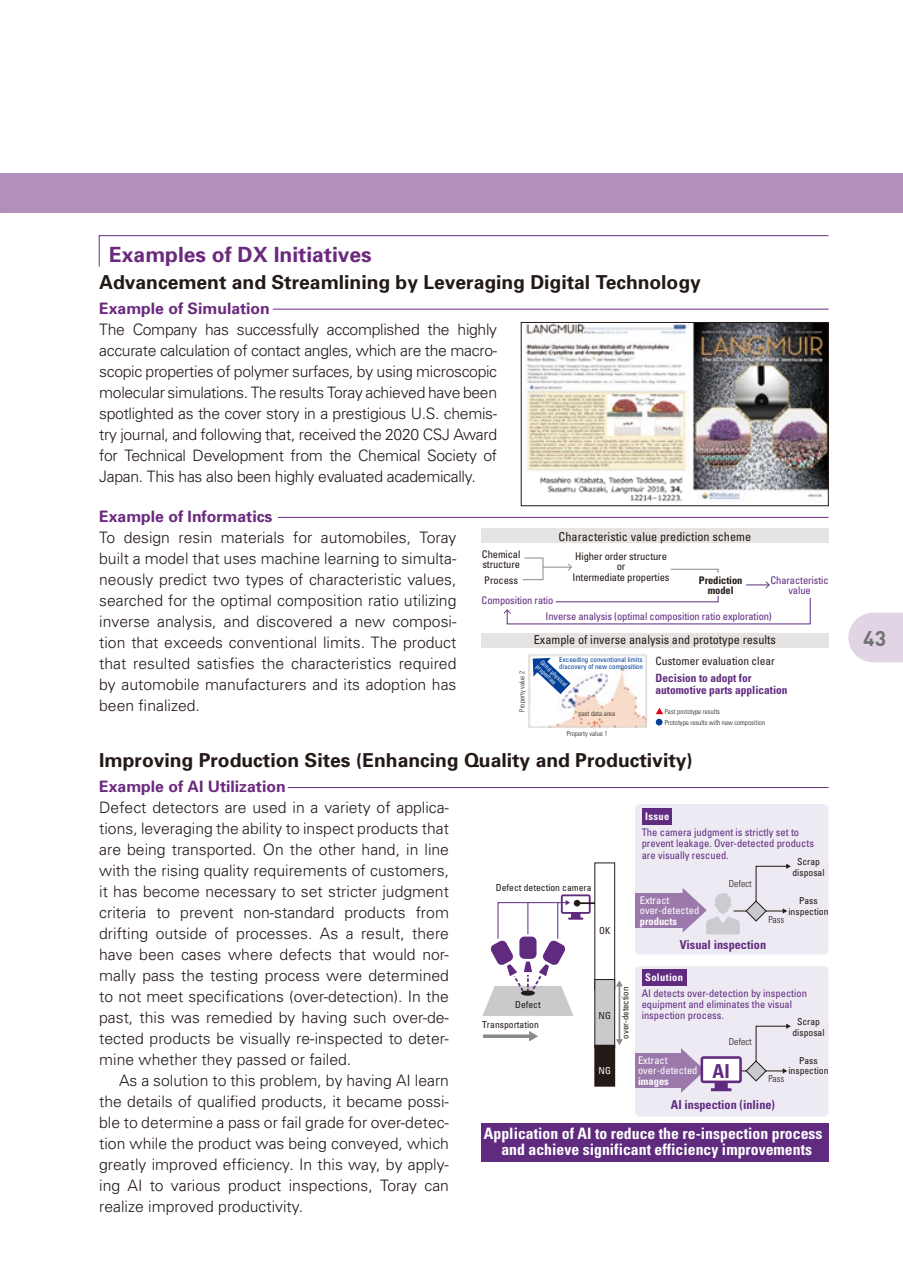
<style>
.page{position:relative;width:903px;height:1275px;background:#fff}
.page>*{position:absolute;margin:0;border:0;box-sizing:border-box;transform-origin:0 0}
.t1{font:700 21px "Univers";color:#6b2a7e}
.t2{font:700 21px "DIN";color:#727272}
.t3{font:700 19.25px "Univers";color:#231916}
.t4{font:700 condensed 19.25px "Univers";color:#602b7f}
.t5{font:300 15.75px/21px "Univers";color:#231916;text-align:justify}
.t6{font:700 condensed 15.75px/15.8px "Univers";color:#fff;text-align:center}
.t7{font:700 15.75px "Univers";color:#6b2a7e}
.t8{font:condensed 12.25px "Univers";color:#231916}
.t9{font:700 condensed 12.25px "Univers";color:#602b7f}
.t10{font:700 condensed 11.38px/12.2px "Univers";color:#602b7f}
.t11{font:condensed 11.38px "Univers";color:#231916}
.t12{font:condensed 10.5px/11.4px "Univers";color:#602b7f}
.t13{font:condensed 10.5px/10.5px "Univers";letter-spacing:-.01em;color:#231916}
.t14{font:condensed 10.5px/10.5px "Univers";color:#fff}
.t15{font:700 condensed 10.5px "Univers";color:#fff}
.t16{font:700 condensed 10.5px/10.5px "Univers";letter-spacing:-.01em;color:#231916;text-align:center}
.t17{font:700 condensed 10.5px "Univers";letter-spacing:.025em;color:#fff}
.t18{font:condensed 9.62px/10.5px "Univers";color:#231916;text-align:center}
.t19{font:300 condensed 9.62px "Univers";color:#231916}
.t20{font:condensed 9.62px "Univers";color:#fff}
.t21{font:condensed 8.75px "Univers";color:#231916}
.t22{font:300 condensed 7px/10.5px "Univers";color:#231916}
.t23{font:condensed 7px/7px "Univers";color:#004098}
.t24{font:condensed 6.12px/6.1px "Univers";color:#fff}
</style>
<div class="page">
<div style="left:0;top:174px;width:903px;height:39px;background:#b190b9"></div>
<svg style="left:848px;top:613px;width:55px;height:49px;background:#e3d8e7"></svg>
<svg style="left:99px;top:235px;width:730px;height:32px"></svg>
<hr style="left:273px;top:309px;width:555px;height:1px;background:#6b2a7e">
<hr style="left:278px;top:517px;width:550px;height:1px;background:#6b2a7e">
<hr style="left:288px;top:787px;width:540px;height:1px;background:#6b2a7e">
<img style="left:526px;top:324px;width:300px;height:178px">
<div style="left:521px;top:322px;width:307px;height:184px;border:1px solid #231916"></div>
<div style="left:481px;top:528px;width:347px;height:15px;background:#e6e4e3"></div>
<div style="left:481px;top:633px;width:347px;height:15px;background:#e6e4e3"></div>
<svg style="left:670px;top:568px;width:49px;height:5px"></svg>
<svg style="left:523px;top:557px;width:49px;height:23px"></svg>
<svg style="left:746px;top:581px;width:24px;height:7px"></svg>
<svg style="left:504px;top:595px;width:307px;height:30px"></svg>
<img style="left:528px;top:654px;width:119px;height:75px">
<svg style="left:533px;top:658px;width:37px;height:36px"></svg>
<svg style="left:656px;top:708px;width:7px;height:17px"></svg>
<div style="left:635px;top:804px;width:193px;height:150px;background:#eeeaf3;border-radius:5px"></div>
<div style="left:635px;top:966px;width:193px;height:150px;background:#eeeaf3;border-radius:5px"></div>
<div style="left:635px;top:1053px;width:51px;height:35px;background:#9c79ab"></div>
<div style="left:642px;top:808px;width:30px;height:16px;background:#602b7f"></div>
<div style="left:642px;top:969px;width:45px;height:16px;background:#602b7f"></div>
<div style="left:635px;top:893px;width:51px;height:35px;background:#9c79ab"></div>
<div style="left:481px;top:1123px;width:347px;height:38px;background:#602b7f"></div>
<svg style="left:483px;top:1034px;width:46px;height:4px"></svg>
<svg style="left:529px;top:1031px;width:9px;height:10px"></svg>
<hr style="left:577px;top:902px;width:25px;height:2px;background:#231916">
<svg style="left:482px;top:894px;width:109px;height:122px"></svg>
<hr style="left:618px;top:985px;width:2px;height:55px;background:#898989">
<svg style="left:616px;top:980px;width:7px;height:6px"></svg>
<svg style="left:616px;top:1039px;width:7px;height:6px"></svg>
<div style="left:595px;top:863px;width:20px;height:127px;background:#fff"></div>
<div style="left:594px;top:862px;width:21px;height:128px;border:1px solid #231916"></div>
<div style="left:595px;top:979px;width:20px;height:68px;background:#c9cacb"></div>
<div style="left:594px;top:979px;width:21px;height:69px;border:1px solid #231916"></div>
<div style="left:595px;top:1045px;width:20px;height:41px;background:#231916"></div>
<div style="left:594px;top:1045px;width:21px;height:42px;border:1px solid #231916"></div>
<svg style="left:681px;top:1024px;width:110px;height:69px"></svg>
<svg style="left:683px;top:864px;width:108px;height:70px"></svg>
<h1 class="t1" style="left:109px;top:242px;width:264px">Examples of DX Initiatives</h1>
<p class="t3" style="left:99px;top:270px;width:603px">Advancement and Streamlining by Leveraging Digital Technology</p>
<p class="t7" style="left:99px;top:299px;width:172px">Example of Simulation</p>
<p class="t5" style="left:99px;top:319px;width:399px">The Company has successfully accomplished the highly accurate calculation of contact angles, which are the macro&shy;scopic properties of polymer surfaces, by using microscopic molecular simulations. The results Toray achieved have been spotlighted as the cover story in a prestigious U.S. chemis&shy;try journal, and following that, received the 2020 CSJ Award for Technical Development from the Chemical Society of Japan. This has also been highly evaluated academically.</p>
<p class="t7" style="left:99px;top:507px;width:175px">Example of Informatics</p>
<p class="t5" style="left:99px;top:527px;width:359px">To design resin materials for automobiles, Toray built a model that uses machine learning to simulta&shy;neously predict two types of characteristic values, searched for the optimal composition ratio utilizing inverse analysis, and discovered a new composi&shy;tion that exceeds conventional limits. The product that resulted satisfies the characteristics required by automobile manufacturers and its adoption has been finalized.</p>
<p class="t8" style="left:559px;top:529px;width:194px">Characteristic value prediction scheme</p>
<p class="t13" style="left:482px;top:549px;width:40px">Chemical structure</p>
<p class="t13" style="left:484px;top:575px;width:35px">Process</p>
<p class="t12" style="left:482px;top:594px;width:73px">Composition ratio</p>
<p class="t13" style="left:573px;top:551px;width:98px;text-align:center">Higher order structure or<br>Intermediate properties</p>
<p class="t12" style="left:770px;top:574px;width:60px;line-height:10.5px;text-align:center">Characteristic value</p>
<p class="t12" style="left:545px;top:610px;width:228px">Inverse analysis (optimal composition ratio exploration)</p>
<p class="t16" style="left:699px;top:574px;width:45px">Prediction model</p>
<p class="t8" style="left:534px;top:632px;width:244px">Example of inverse analysis and prototype results</p>
<p class="t11" style="left:655px;top:653px;width:121px">Customer evaluation clear</p>
<p class="t10" style="left:655px;top:672px;width:134px">Decision to adopt for automotive parts application</p>
<p class="t23" style="left:559px;top:656px;width:85px">Exceeding conventional limits discovery of new composition</p>
<p class="t22" style="left:517px;top:712px;width:42px;rotate:-90deg">Property value 2</p>
<p class="t24" style="left:544px;top:659px;width:36px;rotate:44deg">Good physical properties</p>
<p class="t22" style="left:665px;top:706px;width:102px">Past prototype results<br>Prototype results with new composition</p>
<p class="t22" style="left:579px;top:708px;width:38px">past data area</p>
<p class="t22" style="left:567px;top:728px;width:42px">Property value 1</p>
<p class="t3" style="left:99px;top:749px;width:595px">Improving Production Sites (Enhancing Quality and Productivity)</p>
<p class="t7" style="left:99px;top:777px;width:188px">Example of AI Utilization</p>
<p class="t5" style="left:99px;top:797px;width:351px">Defect detectors are used in a variety of applica&shy;tions, leveraging the ability to inspect products that are being transported. On the other hand, in line with the rising quality requirements of customers, it has become necessary to set stricter judgment criteria to prevent non-standard products from drifting outside of processes. As a result, there have been cases where defects that would nor&shy;mally pass the testing process were determined to not meet specifications (over-detection). In the past, this was remedied by having such over-de&shy;tected products be visually re-inspected to deter&shy;mine whether they passed or failed.</p>
<p class="t5" style="left:99px;top:1070px;width:351px;text-indent:20px">As a solution to this problem, by having AI learn the details of qualified products, it became possi&shy;ble to determine a pass or fail grade for over-detec&shy;tion while the product was being conveyed, which greatly improved efficiency. In this way, by apply&shy;ing AI to various product inspections, Toray can realize improved productivity.</p>
<p class="t15" style="left:645px;top:810px;width:26px">Issue</p>
<p class="t12" style="left:642px;top:826px;width:174px">The camera judgment is strictly set to prevent leakage. Over-detected products are visually rescued.</p>
<p class="t18" style="left:792px;top:856px;width:34px">Scrap disposal</p>
<p class="t19" style="left:729px;top:878px;width:24px">Defect</p>
<p class="t18" style="left:496px;top:882px;width:97px">Defect detection camera</p>
<p class="t14" style="left:640px;top:895px;width:61px">Extract over-detected</p>
<p class="t15" style="left:640px;top:915px;width:39px">products</p>
<p class="t18" style="left:788px;top:895px;width:42px">Pass inspection</p>
<p class="t19" style="left:768px;top:913px;width:18px">Pass</p>
<p class="t18" style="left:599px;top:925px;width:13px">OK</p>
<p class="t9" style="left:680px;top:937px;width:88px">Visual inspection</p>
<p class="t17" style="left:645px;top:971px;width:39px">Solution</p>
<p class="t12" style="left:642px;top:987px;width:167px">AI detects over-detection by inspection equipment and eliminates the visual inspection process.</p>
<p class="t21" style="left:620px;top:1038px;width:53px;rotate:-90deg">over-detection</p>
<p class="t18" style="left:515px;top:999px;width:27px">Defect</p>
<p class="t18" style="left:599px;top:1010px;width:14px">NG</p>
<p class="t18" style="left:792px;top:1016px;width:34px">Scrap disposal</p>
<p class="t18" style="left:482px;top:1019px;width:58px">Transportation</p>
<p class="t19" style="left:729px;top:1036px;width:24px">Defect</p>
<p class="t14" style="left:638px;top:1055px;width:61px">Extract over-detected</p>
<p class="t15" style="left:638px;top:1075px;width:32px">images</p>
<p class="t18" style="left:788px;top:1055px;width:42px">Pass inspection</p>
<p class="t4" style="left:713px;top:1059px;width:19px">AI</p>
<p class="t20" style="left:599px;top:1064px;width:14px">NG</p>
<p class="t19" style="left:768px;top:1073px;width:18px">Pass</p>
<p class="t9" style="left:671px;top:1097px;width:106px">AI inspection (inline)</p>
<p class="t6" style="left:484px;top:1126px;width:340px">Application of AI to reduce the re-inspection process and achieve significant efficiency improvements</p>
<h1 class="t2" style="left:863px;top:625px;width:24px">43</h1>
</div>
